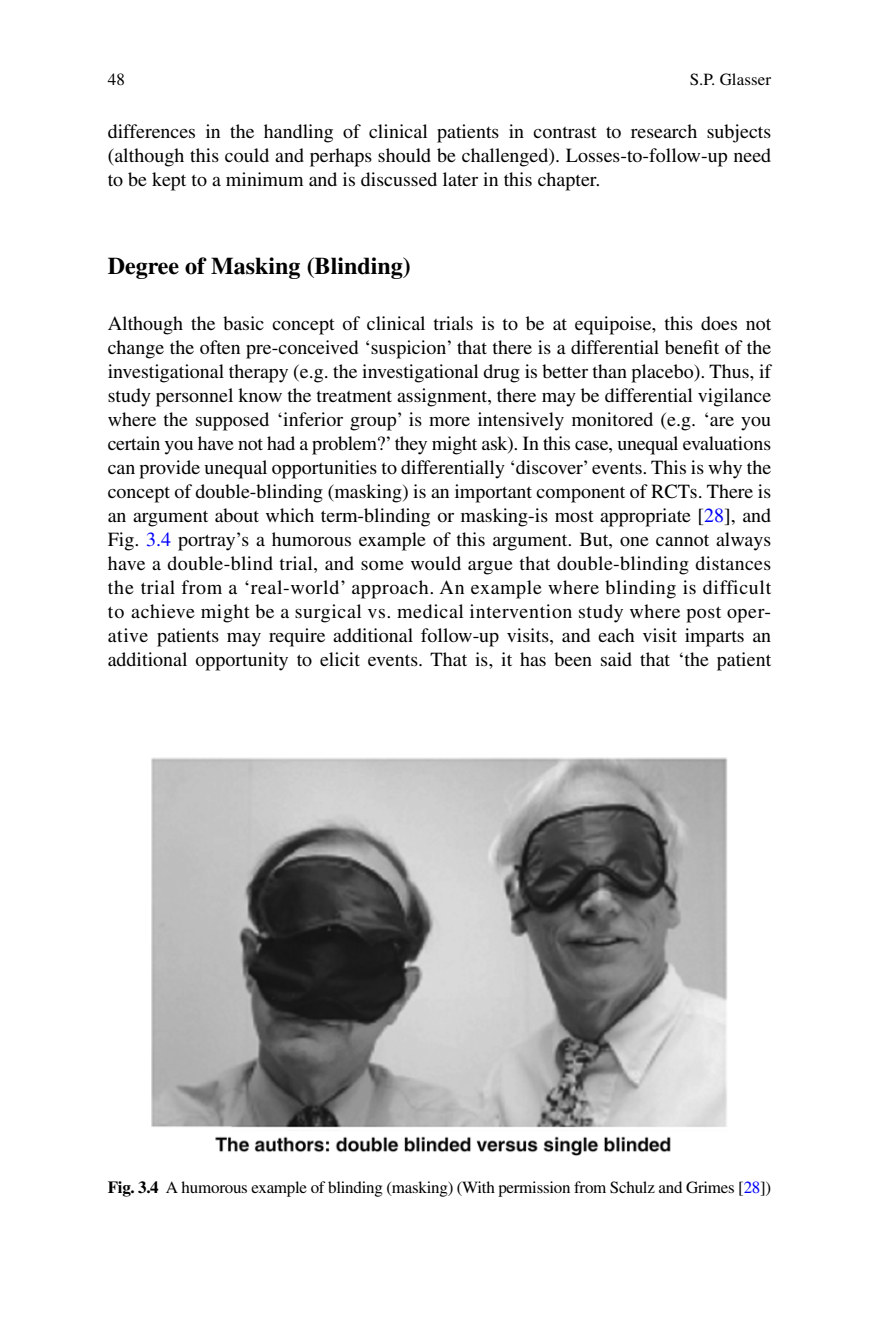
<style>
.page{position:relative;width:879px;height:1333px;background:#fff}
.page>*{position:absolute;margin:0;border:0;box-sizing:border-box;transform-origin:0 0}
.t1{font:700 24px "Times";color:#000}
.t2{font:20px/24px "Times";color:#000;text-align:justify}
.t3{font:17px "Times";letter-spacing:-.015em;color:#000}
.t4{font:17px "Times";letter-spacing:.005em;color:#000}
.s1{color:#0000fa}
.s2{font-weight:700}
</style>
<div class="page">
<img style="left:151px;top:757px;width:576px;height:399px">
<p class="t4" style="left:690px;top:73px;width:83px">S.P. Glasser</p>
<p class="t3" style="left:108px;top:73px;width:19px">48</p>
<p class="t2" style="left:108px;top:121px;width:665px">differences in the handling of clinical patients in contrast to research subjects (although this could and perhaps should be challenged). Losses-to-follow-up need to be kept to a minimum and is discussed later in this chapter.</p>
<p class="t1" style="left:108px;top:257px;width:304px">Degree of Masking (Blinding)</p>
<p class="t2" style="left:108px;top:313px;width:665px">Although the basic concept of clinical trials is to be at equipoise, this does not change the often pre-conceived ‘suspicion’ that there is a differential benefit of the investigational therapy (e.g. the investigational drug is better than placebo). Thus, if study personnel know the treatment assignment, there may be differential vigilance where the supposed ‘inferior group’ is more intensively monitored (e.g. ‘are you certain you have not had a problem?’ they might ask). In this case, unequal evaluations can provide unequal opportunities to differentially ‘discover’ events. This is why the concept of double-blinding (masking) is an important component of RCTs. There is an argument about which term-blinding or masking-is most appropriate [ <span class="s1">28</span> ], and Fig. <span class="s1">3.4</span> portray’s a humorous example of this argument. But, one cannot always have a double-blind trial, and some would argue that double-blinding distances the trial from a ‘real-world’ approach. An example where blinding is difficult to achieve might be a surgical vs. medical intervention study where post oper&shy;ative patients may require additional follow-up visits, and each visit imparts an additional opportunity to elicit events. That is, it has been said that ‘the patient</p>
<p class="t3" style="left:108px;top:1180px;width:665px"><span class="s2">Fig. 3.4</span> A humorous example of blinding (masking) (With permission from Schulz and Grimes [ <span class="s1">28</span> ])</p>
</div>
